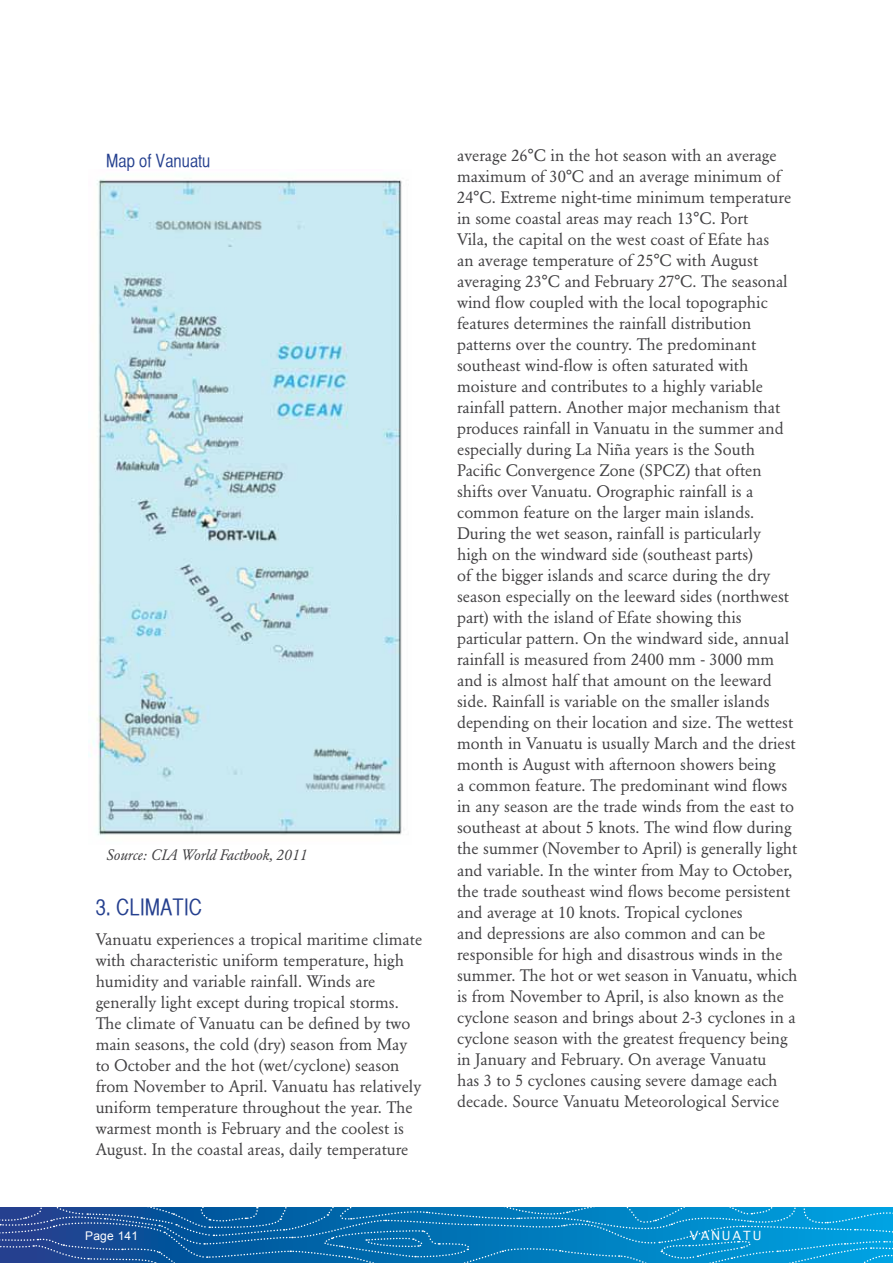
<style>
.page{position:relative;width:893px;height:1263px;background:#fff}
.page>*{position:absolute;margin:0;border:0;box-sizing:border-box;transform-origin:0 0}
.t1{font:22.5px "Helvetica CY Plain";color:#25408f}
.t2{font:18px "Helvetica CY Plain";color:#25408f}
.t3{font:16.5px/21px "Garamond BE";color:#414042}
.t4{font:italic 15px "Garamond BE";color:#414042}
.t5{font:12px "Arial";letter-spacing:.02em;color:#fff}
.t6{font:12px "Geneva";letter-spacing:.18em;color:#fff}
</style>
<div class="page">
<svg style="left:0;top:1207px;width:893px;height:56px;background:#0f77b8"></svg>
<img style="left:89px;top:179px;width:313px;height:657px">
<p class="t2" style="left:106px;top:150px;width:106px">Map of Vanuatu</p>
<p class="t4" style="left:106px;top:846px;width:202px">Source: CIA World Factbook, 2011</p>
<h1 class="t1" style="left:96px;top:894px;width:108px">3. CLIMATIC</h1>
<p class="t3" style="left:96px;top:928px;width:328px">Vanuatu experiences a tropical maritime climate with characteristic uniform temperature, high humidity and variable rainfall. Winds are generally light except during tropical storms.<br>The climate of Vanuatu can be defined by two main seasons, the cold (dry) season from May to October and the hot (wet/cyclone) season from November to April. Vanuatu has relatively uniform temperature throughout the year. The warmest month is February and the coolest is August. In the coastal areas, daily temperature</p>
<p class="t3" style="left:457px;top:145px;width:342px">average 26°C in the hot season with an average maximum of 30°C and an average minimum of 24°C. Extreme night-time minimum temperature in some coastal areas may reach 13°C. Port<br>Vila, the capital on the west coast of Efate has<br>an average temperature of 25°C with August averaging 23°C and February 27°C. The seasonal wind flow coupled with the local topographic features determines the rainfall distribution patterns over the country. The predominant southeast wind-flow is often saturated with moisture and contributes to a highly variable rainfall pattern. Another major mechanism that produces rainfall in Vanuatu in the summer and especially during La Niña years is the South Pacific Convergence Zone (SPCZ) that often shifts over Vanuatu. Orographic rainfall is a common feature on the larger main islands.<br>During the wet season, rainfall is particularly<br>high on the windward side (southeast parts)<br>of the bigger islands and scarce during the dry season especially on the leeward sides (northwest part) with the island of Efate showing this particular pattern. On the windward side, annual rainfall is measured from 2400 mm - 3000 mm and is almost half that amount on the leeward side. Rainfall is variable on the smaller islands depending on their location and size. The wettest month in Vanuatu is usually March and the driest month is August with afternoon showers being<br>a common feature. The predominant wind flows in any season are the trade winds from the east to southeast at about 5 knots. The wind flow during the summer (November to April) is generally light and variable. In the winter from May to October, the trade southeast wind flows become persistent and average at 10 knots. Tropical cyclones<br>and depressions are also common and can be responsible for high and disastrous winds in the summer. The hot or wet season in Vanuatu, which is from November to April, is also known as the cyclone season and brings about 2-3 cyclones in a cyclone season with the greatest frequency being in January and February. On average Vanuatu<br>has 3 to 5 cyclones causing severe damage each decade. Source Vanuatu Meteorological Service</p>
<p class="t5" style="left:85px;top:1227px;width:55px">Page 141</p>
<p class="t6" style="left:690px;top:1225px;width:73px">VANUATU</p>
</div>
